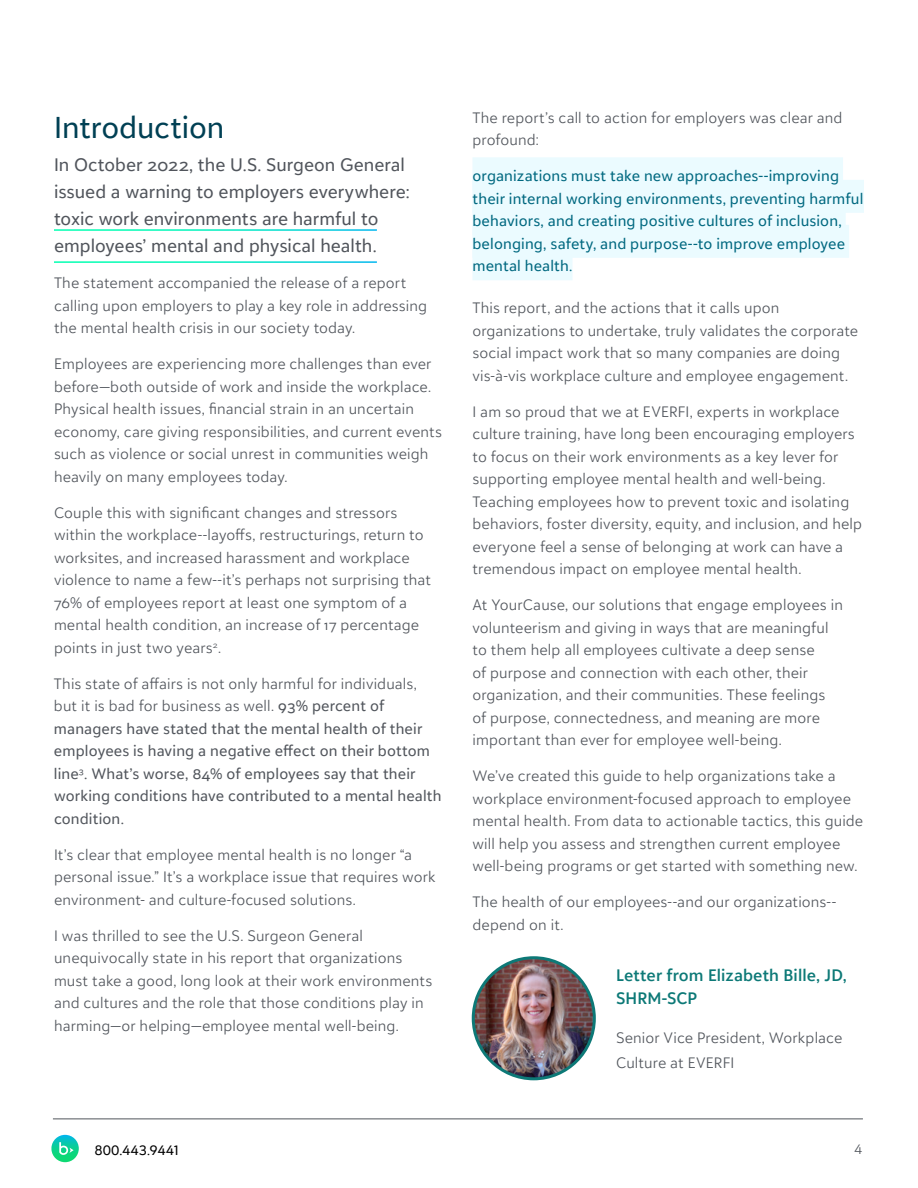
<style>
.page{position:relative;width:918px;height:1188px;background:#fff}
.page>*{position:absolute;margin:0;border:0;box-sizing:border-box;transform-origin:0 0}
.t1{font:30px "Blackbaud Sans";color:#004054}
.t2{font:18px/27px "Blackbaud Sans";color:#51555c}
.t3{font:600 16.5px/22.5px "Blackbaud Sans";letter-spacing:.005em;color:#0d7977}
.t4{font:300 15px/22.5px "Blackbaud Sans";letter-spacing:.01em;color:#51555c}
.t5{font:15px/22.5px "Blackbaud Sans";letter-spacing:.01em;color:#51555c}
.t6{font:15px/22.5px "Blackbaud Sans";letter-spacing:.01em;color:#006880}
.t7{font:13.5px "BLKB Sans";color:#000}
.t8{font:300 13.5px "BLKB Sans";color:#51555c}
.s1{font-weight:300}
</style>
<div class="page">
<hr style="left:53px;top:1119px;width:810px;height:1px;background:#51555c">
<svg style="left:51px;top:1135px;width:28px;height:27px"></svg>
<svg style="left:59px;top:1142px;width:15px;height:13px"></svg>
<div style="left:472px;top:157px;width:371px;height:33px;background:#ebfbff"></div>
<div style="left:472px;top:180px;width:392px;height:33px;background:#ebfbff"></div>
<div style="left:472px;top:202px;width:374px;height:33px;background:#ebfbff"></div>
<div style="left:472px;top:225px;width:377px;height:33px;background:#ebfbff"></div>
<div style="left:472px;top:247px;width:101px;height:33px;background:#ebfbff"></div>
<img style="left:473px;top:958px;width:121px;height:121px;border-radius:61px">
<div style="left:472px;top:956px;width:124px;height:124px;border:3px solid #0d7977;border-radius:50%"></div>
<h1 class="t1" style="left:54px;top:108px;width:172px">Introduction</h1>
<p class="t2" style="left:54px;top:151px;width:357px">In October 2022, the U.S. Surgeon General issued a warning to employers everywhere: toxic work environments are harmful to employees’ mental and physical health.</p>
<p class="t4" style="left:54px;top:272px;width:375px">The statement accompanied the release of a report calling upon employers to play a key role in addressing the mental health crisis in our society today.</p>
<p class="t4" style="left:54px;top:353px;width:390px">Employees are experiencing more challenges than ever before—both outside of work and inside the workplace.<br>Physical health issues, financial strain in an uncertain economy, care giving responsibilities, and current events such as violence or social unrest in communities weigh heavily on many employees today.</p>
<p class="t4" style="left:54px;top:501px;width:379px">Couple this with significant changes and stressors within the workplace--layoffs, restructurings, return to worksites, and increased harassment and workplace violence to name a few--it’s perhaps not surprising that 76% of employees report at least one symptom of a mental health condition, an increase of 17 percentage points in just two years<sup>2</sup>.</p>
<p class="t5" style="left:54px;top:672px;width:389px"><span class="s1">This state of affairs is not only harmful for individuals, but it is bad for business as well.</span> 93% percent of managers have stated that the mental health of their employees is having a negative effect on their bottom line<sup>3</sup>. What’s worse, 84% of employees say that their working conditions have contributed to a mental health condition.</p>
<p class="t4" style="left:54px;top:843px;width:383px">It’s clear that employee mental health is no longer “a personal issue.” It’s a workplace issue that requires work environment- and culture-focused solutions.</p>
<p class="t4" style="left:54px;top:924px;width:380px">I was thrilled to see the U.S. Surgeon General unequivocally state in his report that organizations must take a good, long look at their work environments and cultures and the role that those conditions play in harming—or helping—employee mental well-being.</p>
<p class="t4" style="left:472px;top:106px;width:372px">The report’s call to action for employers was clear and profound:</p>
<p class="t6" style="left:472px;top:165px;width:392px">organizations must take new approaches--improving their internal working environments, preventing harmful behaviors, and creating positive cultures of inclusion, belonging, safety, and purpose--to improve employee mental health.</p>
<p class="t4" style="left:472px;top:297px;width:387px">This report, and the actions that it calls upon organizations to undertake, truly validates the corporate social impact work that so many companies are doing vis-à-vis workplace culture and employee engagement.</p>
<p class="t4" style="left:472px;top:400px;width:391px">I am so proud that we at EVERFI, experts in workplace culture training, have long been encouraging employers to focus on their work environments as a key lever for supporting employee mental health and well-being.<br>Teaching employees how to prevent toxic and isolating behaviors, foster diversity, equity, and inclusion, and help everyone feel a sense of belonging at work can have a tremendous impact on employee mental health.</p>
<p class="t4" style="left:472px;top:594px;width:372px">At YourCause, our solutions that engage employees in volunteerism and giving in ways that are meaningful to them help all employees cultivate a deep sense<br>of purpose and connection with each other, their organization, and their communities. These feelings<br>of purpose, connectedness, and meaning are more important than ever for employee well-being.</p>
<p class="t4" style="left:472px;top:765px;width:392px">We’ve created this guide to help organizations take a workplace environment-focused approach to employee mental health. From data to actionable tactics, this guide will help you assess and strengthen current employee well-being programs or get started with something new.</p>
<p class="t4" style="left:472px;top:891px;width:365px">The health of our employees--and our organizations-- depend on it.</p>
<p class="t3" style="left:616px;top:964px;width:232px">Letter from Elizabeth Bille, JD,<br>SHRM-SCP</p>
<p class="t4" style="left:616px;top:1025px;width:228px;line-height:25.5px">Senior Vice President, Workplace<br>Culture at EVERFI</p>
<p class="t7" style="left:94px;top:1142px;width:86px">800.443.9441</p>
<p class="t8" style="left:854px;top:1141px;width:10px">4</p>
</div>
